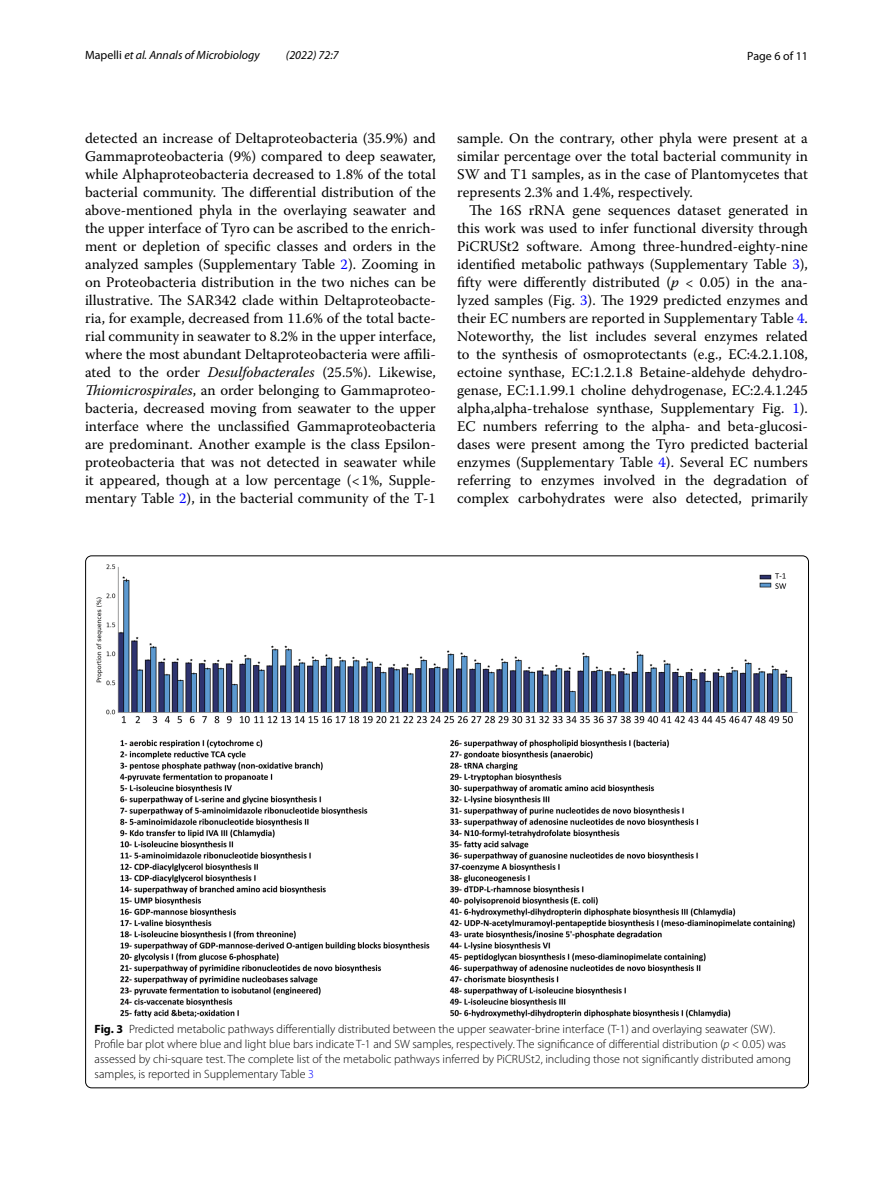
<style>
.page{position:relative;width:893px;height:1187px;background:#fff}
.page>*{position:absolute;margin:0;border:0;box-sizing:border-box;transform-origin:0 0}
.t1{font:14.7px/18px "Warnock Pro";color:#000;text-align:justify}
.t2{font:300 12px/15px "Myriad Pro";color:#000}
.t3{font:italic 12px "Myriad Pro";color:#000}
.t4{font:12px "Myriad Pro";color:#000}
.s1{font-style:normal}
.s2{color:#00f}
.s3{font-style:italic}
.s4{font-weight:700}
</style>
<div class="page">
<img style="left:97px;top:565px;width:700px;height:452px">
<p class="t3" style="left:85px;top:48px;width:176px"><span class="s1">Mapelli</span> et al. Annals of Microbiology</p>
<p class="t3" style="left:286px;top:48px;width:54px">(2022) 72:7</p>
<p class="t4" style="left:747px;top:48px;width:62px">Page 6 of 11</p>
<p class="t1" style="left:85px;top:128px;width:352px">detected an increase of Deltaproteobacteria (35.9%) and Gammaproteobacteria (9%) compared to deep seawater, while Alphaproteobacteria decreased to 1.8% of the total bacterial community. The differential distribution of the above-mentioned phyla in the overlaying seawater and the upper interface of Tyro can be ascribed to the enrich&shy;ment or depletion of specific classes and orders in the analyzed samples (Supplementary Table <span class="s2">2</span>). Zooming in on Proteobacteria distribution in the two niches can be illustrative. The SAR342 clade within Deltaproteobacte&shy;ria, for example, decreased from 11.6% of the total bacte&shy;rial community in seawater to 8.2% in the upper interface, where the most abundant Deltaproteobacteria were affili&shy;ated to the order <span class="s3">Desulfobacterales</span> (25.5%). Likewise, <span class="s3">Thiomicrospirales</span>, an order belonging to Gammaproteo&shy;bacteria, decreased moving from seawater to the upper interface where the unclassified Gammaproteobacteria are predominant. Another example is the class Epsilon&shy;proteobacteria that was not detected in seawater while it appeared, though at a low percentage (&lt;1%, Supple&shy;mentary Table <span class="s2">2</span>), in the bacterial community of the T-1</p>
<p class="t1" style="left:457px;top:128px;width:352px">sample. On the contrary, other phyla were present at a similar percentage over the total bacterial community in SW and T1 samples, as in the case of Plantomycetes that represents 2.3% and 1.4%, respectively.</p>
<p class="t1" style="left:457px;top:200px;width:352px;text-indent:12px">The 16S rRNA gene sequences dataset generated in this work was used to infer functional diversity through PiCRUSt2 software. Among three-hundred-eighty-nine identified metabolic pathways (Supplementary Table <span class="s2">3</span>), fifty were differently distributed (<span class="s3">p</span> &lt; 0.05) in the ana&shy;lyzed samples (Fig. <span class="s2">3</span>). The 1929 predicted enzymes and their EC numbers are reported in Supplementary Table <span class="s2">4</span>.<br>Noteworthy, the list includes several enzymes related to the synthesis of osmoprotectants (e.g., EC:4.2.1.108, ectoine synthase, EC:1.2.1.8 Betaine-aldehyde dehydro&shy;genase, EC:1.1.99.1 choline dehydrogenase, EC:2.4.1.245 alpha,alpha-trehalose synthase, Supplementary Fig. <span class="s2">1</span>).<br>EC numbers referring to the alpha- and beta-glucosi&shy;dases were present among the Tyro predicted bacterial enzymes (Supplementary Table <span class="s2">4</span>). Several EC numbers referring to enzymes involved in the degradation of complex carbohydrates were also detected, primarily</p>
<p class="t2" style="left:95px;top:1021px;width:698px"><span class="s4">Fig. 3</span> Predicted metabolic pathways differentially distributed between the upper seawater-brine interface (T-1) and overlaying seawater (SW).<br>Profile bar plot where blue and light blue bars indicate T-1 and SW samples, respectively. The significance of differential distribution (<span class="s3">p</span> &lt; 0.05) was assessed by chi-square test. The complete list of the metabolic pathways inferred by PiCRUSt2, including those not significantly distributed among samples, is reported in Supplementary Table <span class="s2">3</span></p>
</div>
